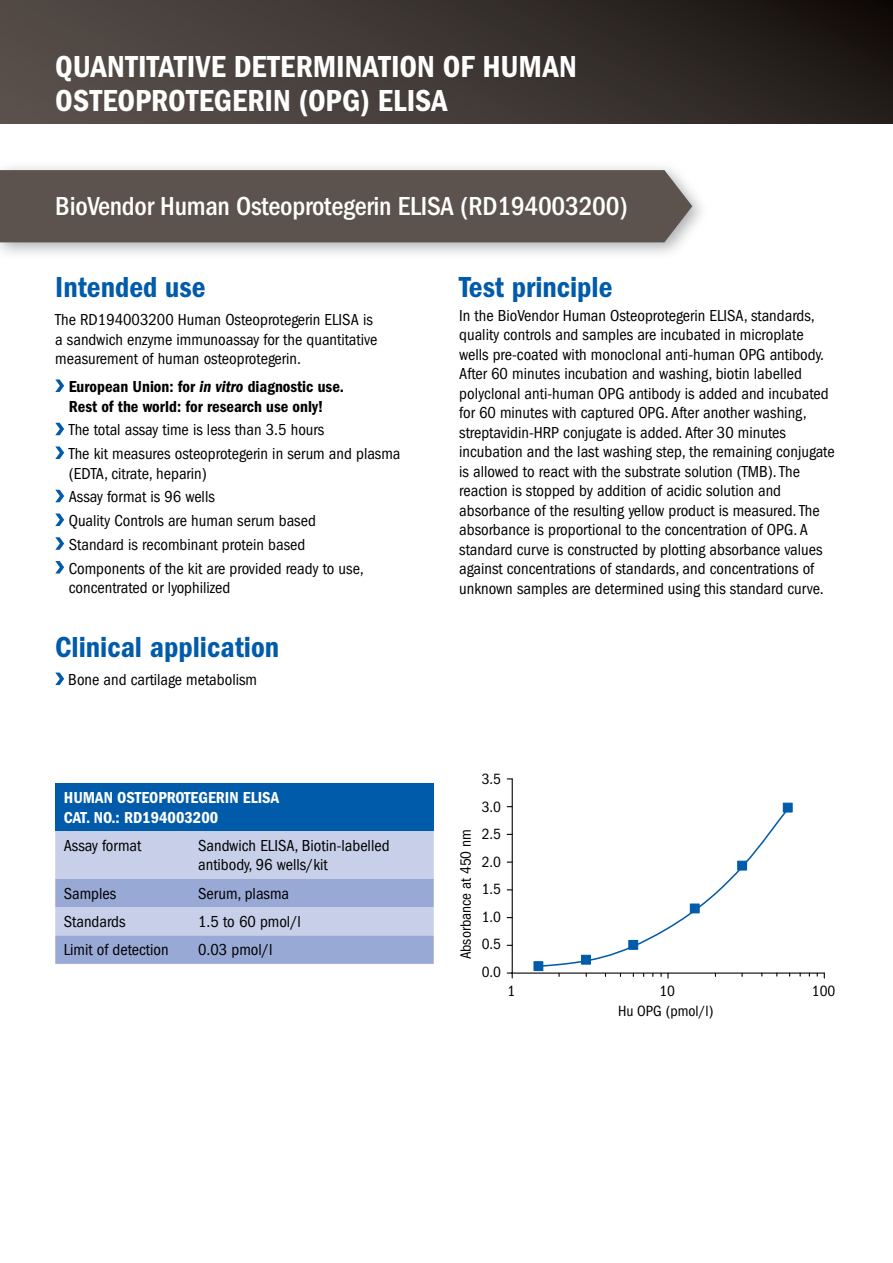
<style>
.page{position:relative;width:893px;height:1263px;background:#fff}
.page>*{position:absolute;margin:0;border:0;box-sizing:border-box;transform-origin:0 0}
.t1{font:31.5px/34.5px "ITC Franklin Gothic Std Dm Cd";color:#fff}
.t2{font:30px "ITC Franklin Gothic Std Dm Cd";color:#005baa}
.t3{font:500 condensed 27px "ITC Franklin Gothic Std";letter-spacing:-.01em;color:#fff}
.t4{font:condensed 16.5px/19.5px "ITC Franklin Gothic Std";color:#000}
.t5{font:16.5px/19.5px "ITC Franklin Gothic Std Dm Cd";color:#000}
.t6{font:16.5px/19.5px "ITC Franklin Gothic Std Dm Cd";color:#fff}
.t7{font:condensed 15.45px/27.5px "ITC Franklin Gothic Std";color:#000}
.s1{font-family:"ITC Franklin Gothic Std Dm Cd It"}
</style>
<div class="page">
<div style="left:0;top:0;width:893px;height:123px;background:linear-gradient(to right,#5a524d,#1e1916)"></div>
<div style="left:0;top:161px;width:709px;height:99px;background:#939598;opacity:.75"></div>
<div style="left:0;top:170px;width:692px;height:72px;background:#5c534e"></div>
<svg style="left:55px;top:379px;width:9px;height:13px"></svg>
<svg style="left:55px;top:423px;width:9px;height:12px"></svg>
<svg style="left:55px;top:446px;width:9px;height:13px"></svg>
<svg style="left:55px;top:490px;width:9px;height:12px"></svg>
<svg style="left:55px;top:513px;width:9px;height:13px"></svg>
<svg style="left:55px;top:537px;width:9px;height:13px"></svg>
<svg style="left:55px;top:561px;width:9px;height:12px"></svg>
<svg style="left:55px;top:672px;width:9px;height:13px"></svg>
<div style="left:55px;top:783px;width:379px;height:48px;background:#005baa"></div>
<svg style="left:55px;top:831px;width:379px;height:133px;background:#b3bfe1"></svg>
<svg style="left:511px;top:778px;width:314px;height:196px"></svg>
<svg style="left:507px;top:972px;width:6px;height:6px"></svg>
<div style="left:534px;top:962px;width:9px;height:8px;background:#005baa"></div>
<div style="left:533px;top:961px;width:10px;height:10px;border:1px solid #005baa"></div>
<div style="left:783px;top:803px;width:9px;height:9px;background:#005baa"></div>
<div style="left:783px;top:803px;width:10px;height:9px;border:1px solid #005baa"></div>
<svg style="left:537px;top:807px;width:253px;height:171px"></svg>
<h1 class="t1" style="left:55px;top:49px;width:523px">QUANTITATIVE DETERMINATION OF HUMAN<br>OSTEOPROTEGERIN (OPG) ELISA</h1>
<h3 class="t3" style="left:55px;top:191px;width:574px">BioVendor Human Osteoprotegerin ELISA (RD194003200)</h3>
<h2 class="t2" style="left:55px;top:270px;width:152px">Intended use</h2>
<p class="t4" style="left:55px;top:310px;width:324px">The RD194003200 Human Osteoprotegerin ELISA is a sandwich enzyme immunoassay for the quantitative measurement of human osteoprotegerin.</p>
<p class="t5" style="left:69px;top:377px;width:277px">European Union: for <span class="s1">in vitro</span> diagnostic use.<br>Rest of the world: for research use only!</p>
<p class="t4" style="left:69px;top:418px;width:333px;line-height:23.7px">The total assay time is less than 3.5 hours<br>The kit measures osteoprotegerin in serum and plasma</p>
<p class="t4" style="left:69px;top:461px;width:297px;line-height:23.7px">(EDTA, citrate, heparin)<br>Assay format is 96 wells<br>Quality Controls are human serum based Standard is recombinant protein based Components of the kit are provided ready to use,</p>
<p class="t4" style="left:69px;top:578px;width:163px">concentrated or lyophilized</p>
<h2 class="t2" style="left:55px;top:630px;width:225px">Clinical application</h2>
<p class="t4" style="left:68px;top:670px;width:190px">Bone and cartilage metabolism</p>
<p class="t6" style="left:64px;top:788px;width:217px">HUMAN OSTEOPROTEGERIN ELISA<br>CAT. NO.: RD194003200</p>
<p class="t4" style="left:64px;top:836px;width:79px">Assay format</p>
<p class="t4" style="left:198px;top:836px;width:193px">Sandwich ELISA, Biotin-labelled antibody, 96 wells/kit</p>
<p class="t4" style="left:64px;top:883px;width:54px">Samples</p>
<p class="t4" style="left:198px;top:883px;width:93px">Serum, plasma</p>
<p class="t4" style="left:64px;top:912px;width:63px">Standards</p>
<p class="t4" style="left:198px;top:912px;width:104px">1.5 to 60 pmol/l</p>
<p class="t4" style="left:64px;top:940px;width:106px">Limit of detection</p>
<p class="t4" style="left:198px;top:940px;width:76px">0.03 pmol/l</p>
<h2 class="t2" style="left:459px;top:270px;width:155px">Test principle</h2>
<p class="t4" style="left:459px;top:305px;width:377px">In the BioVendor Human Osteoprotegerin ELISA, standards, quality controls and samples are incubated in microplate wells pre-coated with monoclonal anti-human OPG antibody.<br>After 60 minutes incubation and washing, biotin labelled polyclonal anti-human OPG antibody is added and incubated for 60 minutes with captured OPG. After another washing, streptavidin-HRP conjugate is added. After 30 minutes incubation and the last washing step, the remaining conjugate is allowed to react with the substrate solution (TMB). The reaction is stopped by addition of acidic solution and absorbance of the resulting yellow product is measured. The absorbance is proportional to the concentration of OPG. A standard curve is constructed by plotting absorbance values against concentrations of standards, and concentrations of unknown samples are determined using this standard curve.</p>
<p class="t7" style="left:452px;top:959px;width:132px;rotate:-90deg">Absorbance at 450 nm</p>
<p class="t7" style="left:482px;top:765px;width:21px">3.5<br>3.0</p>
<p class="t7" style="left:482px;top:820px;width:21px">2.5</p>
<p class="t7" style="left:482px;top:848px;width:21px;text-align:justify">2.0<br>1.5<br>1.0<br>0.5<br>0.0</p>
<p class="t7" style="left:508px;top:977px;width:9px">1</p>
<p class="t7" style="left:659px;top:977px;width:17px">10</p>
<p class="t7" style="left:812px;top:977px;width:25px">100</p>
<p class="t7" style="left:618px;top:997px;width:97px">Hu OPG (pmol/l)</p>
</div>
